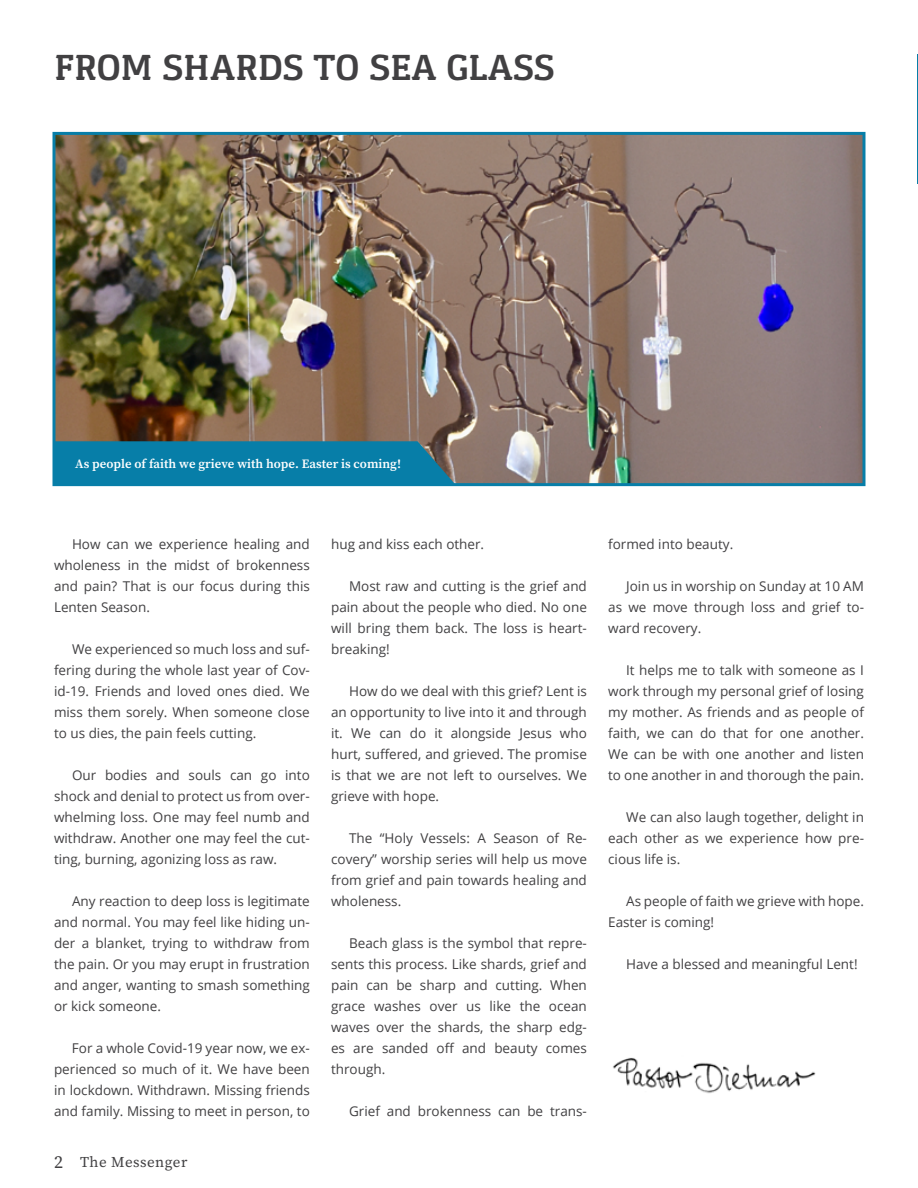
<style>
.page{position:relative;width:918px;height:1188px;background:#fff}
.page>*{position:absolute;margin:0;border:0;box-sizing:border-box;transform-origin:0 0}
.t1{font:700 37.5px "Gaspar";color:#414042}
.t2{font:15px "Source Serif Pro";letter-spacing:.03em;color:#414042}
.t3{font:13.5px/21px "Open Sans";color:#414042;text-align:justify}
.t4{font:600 12.75px "Source Serif Pro";color:#fff}
.s1{font-size:18px}
</style>
<div class="page">
<img style="left:56px;top:136px;width:806px;height:346px">
<div style="left:52px;top:132px;width:814px;height:354px;border:3px solid #077ea8"></div>
<div style="left:54px;top:441px;width:401px;height:44px;background:#077ea8"></div>
<img style="left:613px;top:1057px;width:203px;height:37px">
<hr style="left:917px;top:54px;width:1px;height:129px;background:#077ea8">
<h1 class="t1" style="left:54px;top:46px;width:502px">FROM SHARDS TO SEA GLASS</h1>
<p class="t4" style="left:75px;top:455px;width:327px">As people of faith we grieve with hope. Easter is coming!</p>
<p class="t3" style="left:54px;top:533px;width:257px;text-indent:18px">How can we experience healing and wholeness in the midst of brokenness and pain? That is our focus during this Lenten Season.</p>
<p class="t3" style="left:54px;top:638px;width:257px;text-indent:18px">We experienced so much loss and suf&shy;fering during the whole last year of Cov&shy;id-19. Friends and loved ones died. We miss them sorely. When someone close to us dies, the pain feels cutting.</p>
<p class="t3" style="left:54px;top:764px;width:257px;text-indent:18px">Our bodies and souls can go into shock and denial to protect us from over&shy;whelming loss. One may feel numb and withdraw. Another one may feel the cut&shy;ting, burning, agonizing loss as raw.</p>
<p class="t3" style="left:54px;top:890px;width:257px;text-indent:18px">Any reaction to deep loss is legitimate and normal. You may feel like hiding un&shy;der a blanket, trying to withdraw from the pain. Or you may erupt in frustration and anger, wanting to smash something or kick someone.</p>
<p class="t3" style="left:54px;top:1037px;width:257px;text-indent:18px">For a whole Covid-19 year now, we ex&shy;perienced so much of it. We have been in lockdown. Withdrawn. Missing friends and family. Missing to meet in person, to</p>
<p class="t2" style="left:54px;top:1152px;width:135px"><span class="s1">2</span> The Messenger</p>
<p class="t3" style="left:331px;top:533px;width:155px">hug and kiss each other.</p>
<p class="t3" style="left:331px;top:575px;width:257px;text-indent:18px">Most raw and cutting is the grief and pain about the people who died. No one will bring them back. The loss is heart&shy;breaking!</p>
<p class="t3" style="left:331px;top:680px;width:257px;text-indent:18px">How do we deal with this grief? Lent is an opportunity to live into it and through it. We can do it alongside Jesus who hurt, suffered, and grieved. The promise is that we are not left to ourselves. We grieve with hope.</p>
<p class="t3" style="left:331px;top:827px;width:257px;text-indent:18px">The “Holy Vessels: A Season of Re&shy;covery” worship series will help us move from grief and pain towards healing and wholeness.</p>
<p class="t3" style="left:331px;top:932px;width:257px;text-indent:18px">Beach glass is the symbol that repre&shy;sents this process. Like shards, grief and pain can be sharp and cutting. When grace washes over us like the ocean waves over the shards, the sharp edg&shy;es are sanded off and beauty comes through.</p>
<p class="t3" style="left:349px;top:1100px;width:239px">Grief and brokenness can be trans-</p>
<p class="t3" style="left:608px;top:533px;width:127px">formed into beauty.</p>
<p class="t3" style="left:608px;top:575px;width:257px;text-indent:18px">Join us in worship on Sunday at 10 AM as we move through loss and grief to&shy;ward recovery.</p>
<p class="t3" style="left:608px;top:659px;width:257px;text-indent:18px">It helps me to talk with someone as I work through my personal grief of losing my mother. As friends and as people of faith, we can do that for one another.<br>We can be with one another and listen to one another in and thorough the pain.</p>
<p class="t3" style="left:608px;top:806px;width:257px;text-indent:18px">We can also laugh together, delight in each other as we experience how pre&shy;cious life is.</p>
<p class="t3" style="left:608px;top:890px;width:257px;text-indent:18px">As people of faith we grieve with hope.<br>Easter is coming!</p>
<p class="t3" style="left:626px;top:953px;width:233px">Have a blessed and meaningful Lent!</p>
</div>
